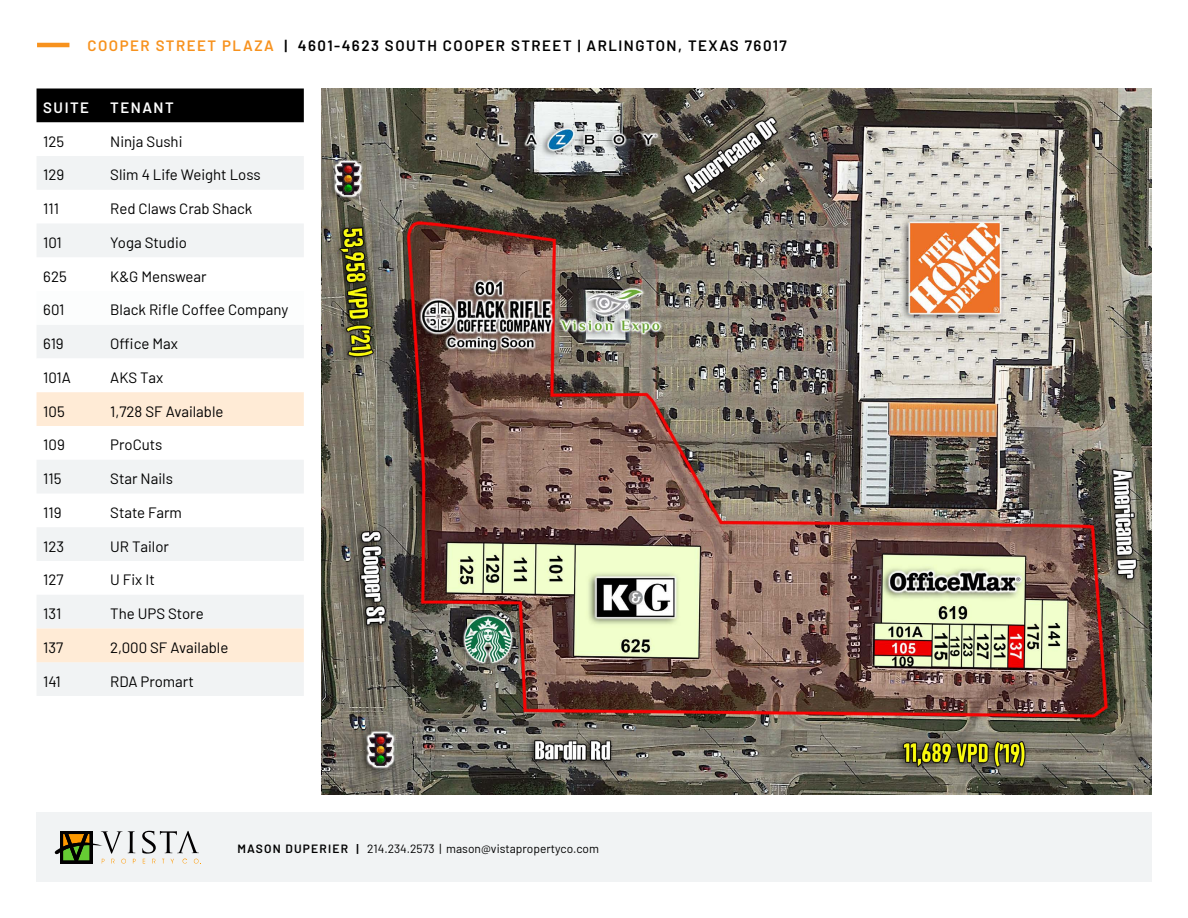
<style>
.page{position:relative;width:1188px;height:918px;background:#fff}
.page>*{position:absolute;margin:0;border:0;box-sizing:border-box;transform-origin:0 0}
.t1{font:15px "Barlow";color:#000}
.t2{font:600 15px "Barlow";letter-spacing:.1em;color:#000}
.t3{font:600 15px "Barlow";letter-spacing:.1em;color:#fff}
.t4{font:12px "Barlow";color:#000}
.s1{color:#f7921e}
.s2{font-weight:600}
</style>
<div class="page">
<div style="left:37px;top:812px;width:1115px;height:70px;background:#f1f3f4"></div>
<hr style="left:37px;top:43px;width:32px;height:4px;background:#f7921e">
<div style="left:37px;top:88px;width:267px;height:34px;background:#000"></div>
<svg style="left:37px;top:156px;width:267px;height:540px;fill:#f1f3f4"></svg>
<svg style="left:37px;top:291px;width:267px;height:34px"></svg>
<svg style="left:37px;top:358px;width:267px;height:34px"></svg>
<svg style="left:37px;top:392px;width:267px;height:270px"></svg>
<img style="left:323px;top:89px;width:828px;height:705px">
<svg style="left:142px;top:831px;width:59px;height:33px"></svg>
<svg style="left:55px;top:831px;width:81px;height:33px"></svg>
<p class="t2" style="left:87px;top:35px;width:701px"><span class="s1">COOPER STREET PLAZA</span> | 4601-4623 SOUTH COOPER STREET | ARLINGTON, TEXAS 76017</p>
<p class="t3" style="left:43px;top:96px;width:47px">SUITE</p>
<p class="t3" style="left:110px;top:96px;width:65px">TENANT</p>
<p class="t1" style="left:43px;top:130px;width:23px">125</p>
<p class="t1" style="left:110px;top:130px;width:74px">Ninja Sushi</p>
<p class="t1" style="left:43px;top:164px;width:23px">129</p>
<p class="t1" style="left:110px;top:164px;width:152px">Slim 4 Life Weight Loss</p>
<p class="t1" style="left:43px;top:198px;width:17px">111</p>
<p class="t1" style="left:110px;top:198px;width:144px">Red Claws Crab Shack</p>
<p class="t1" style="left:43px;top:232px;width:20px">101</p>
<p class="t1" style="left:110px;top:232px;width:78px">Yoga Studio</p>
<p class="t1" style="left:43px;top:265px;width:25px">625</p>
<p class="t1" style="left:110px;top:265px;width:98px">K&amp;G Menswear</p>
<p class="t1" style="left:43px;top:299px;width:23px">601</p>
<p class="t1" style="left:110px;top:299px;width:180px">Black Rifle Coffee Company</p>
<p class="t1" style="left:43px;top:333px;width:22px">619</p>
<p class="t1" style="left:110px;top:333px;width:69px">Office Max</p>
<p class="t1" style="left:43px;top:367px;width:29px">101A</p>
<p class="t1" style="left:110px;top:367px;width:55px">AKS Tax</p>
<p class="t1" style="left:43px;top:400px;width:23px">105</p>
<p class="t1" style="left:110px;top:400px;width:115px">1,728 SF Available</p>
<p class="t1" style="left:43px;top:434px;width:23px">109</p>
<p class="t1" style="left:110px;top:434px;width:54px">ProCuts</p>
<p class="t1" style="left:43px;top:468px;width:20px">115</p>
<p class="t1" style="left:110px;top:468px;width:64px">Star Nails</p>
<p class="t1" style="left:43px;top:502px;width:20px">119</p>
<p class="t1" style="left:110px;top:502px;width:73px">State Farm</p>
<p class="t1" style="left:43px;top:535px;width:22px">123</p>
<p class="t1" style="left:110px;top:535px;width:60px">UR Tailor</p>
<p class="t1" style="left:43px;top:569px;width:22px">127</p>
<p class="t1" style="left:110px;top:569px;width:46px">U Fix It</p>
<p class="t1" style="left:43px;top:603px;width:20px">131</p>
<p class="t1" style="left:110px;top:603px;width:95px">The UPS Store</p>
<p class="t1" style="left:43px;top:637px;width:22px">137</p>
<p class="t1" style="left:110px;top:637px;width:120px">2,000 SF Available</p>
<p class="t1" style="left:43px;top:670px;width:19px">141</p>
<p class="t1" style="left:110px;top:670px;width:85px">RDA Promart</p>
<p class="t4" style="left:237px;top:840px;width:363px"><span class="s2">MASON DUPERIER |</span> 214.234.2573 | mason@vistapropertyco.com</p>
</div>
